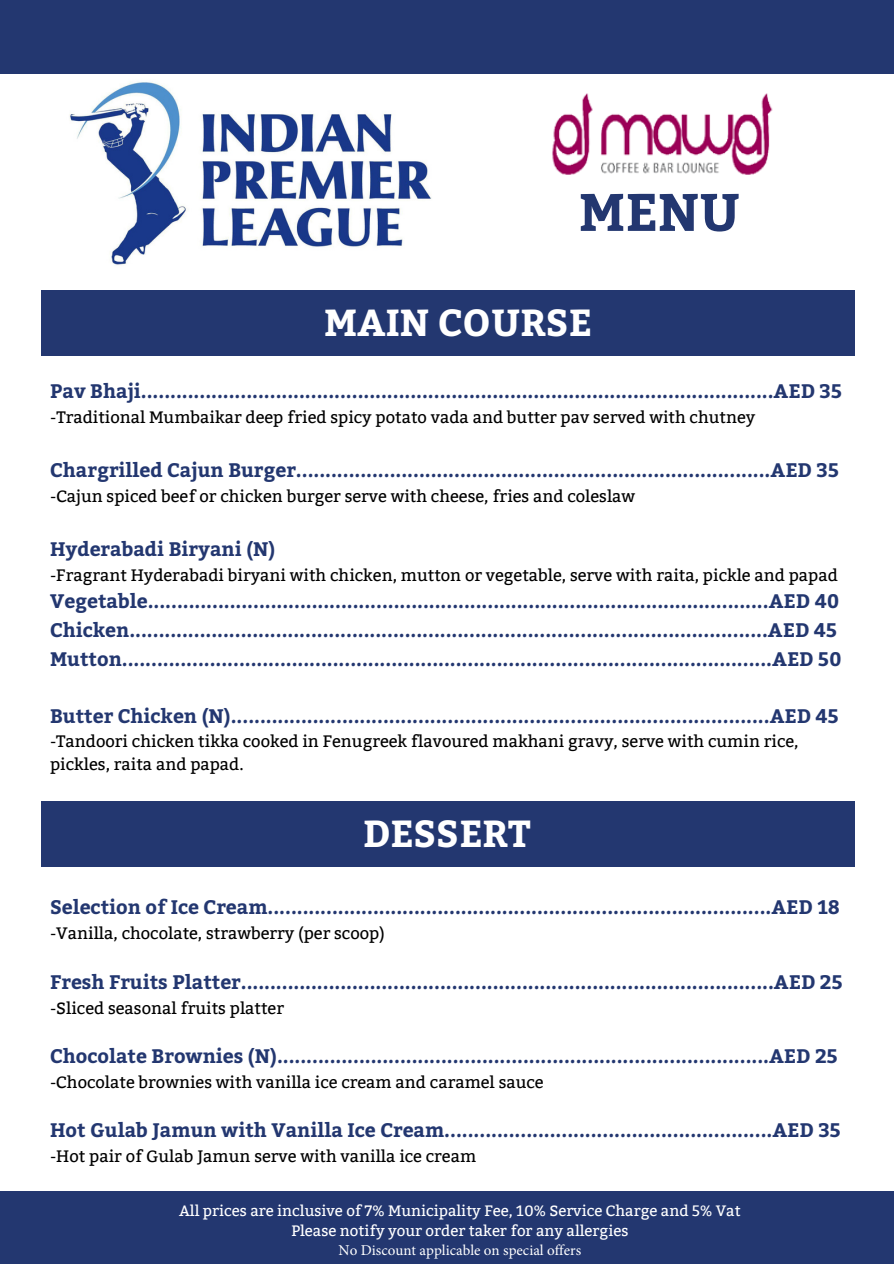
<style>
.page{position:relative;width:894px;height:1264px;background:#fff}
.page>*{position:absolute;margin:0;border:0;box-sizing:border-box;transform-origin:0 0}
.t1{font:700 52.5px "Bitter";color:#233770}
.t2{font:700 37.5px "Bitter";color:#fff}
.t3{font:700 19.5px "Bitter";color:#233770}
.t4{font:16.5px/22.5px "Bitter";color:#000}
.t5{font:15px/19.8px "Bitter";color:#fff;text-align:center}
.s1{font-family:"Minion Pro"}
</style>
<div class="page">
<img style="left:33px;top:73px;width:434px;height:192px">
<div style="left:41px;top:290px;width:813px;height:65px;background:#233770"></div>
<div style="left:0;top:0;width:893px;height:73px;background:#233770"></div>
<img style="left:552px;top:93px;width:221px;height:82px">
<div style="left:0;top:1191px;width:893px;height:72px;background:#233770"></div>
<div style="left:41px;top:801px;width:813px;height:65px;background:#233770"></div>
<p class="t1" style="left:578px;top:174px;width:163px">MENU</p>
<p class="t2" style="left:324px;top:294px;width:269px">MAIN COURSE</p>
<p class="t3" style="left:50px;top:377px;width:793px">Pav Bhaji............................................................................................................AED 35</p>
<p class="t4" style="left:50px;top:406px;width:706px">-Traditional Mumbaikar deep fried spicy potato vada and butter pav served with chutney</p>
<p class="t3" style="left:50px;top:456px;width:790px">Chargrilled Cajun Burger.................................................................................AED 35</p>
<p class="t4" style="left:50px;top:485px;width:586px">-Cajun spiced beef or chicken burger serve with cheese, fries and coleslaw</p>
<p class="t3" style="left:50px;top:534px;width:227px">Hyderabadi Biryani (N)</p>
<p class="t4" style="left:50px;top:564px;width:789px">-Fragrant Hyderabadi biryani with chicken, mutton or vegetable, serve with raita, pickle and papad</p>
<p class="t3" style="left:50px;top:586px;width:790px">Vegetable..........................................................................................................AED 40</p>
<p class="t3" style="left:50px;top:615px;width:788px">Chicken.............................................................................................................AED 45</p>
<p class="t3" style="left:50px;top:645px;width:792px">Mutton...............................................................................................................AED 50</p>
<p class="t3" style="left:50px;top:701px;width:790px">Butter Chicken (N)............................................................................................AED 45</p>
<p class="t4" style="left:50px;top:730px;width:749px">-Tandoori chicken tikka cooked in Fenugreek flavoured makhani gravy, serve with cumin rice, pickles, raita and papad.</p>
<p class="t2" style="left:362px;top:806px;width:169px">DESSERT</p>
<p class="t3" style="left:50px;top:893px;width:791px">Selection of Ice Cream......................................................................................AED 18</p>
<p class="t4" style="left:50px;top:922px;width:336px">-Vanilla, chocolate, strawberry (per scoop)</p>
<p class="t3" style="left:50px;top:967px;width:793px">Fresh Fruits Platter...........................................................................................AED 25</p>
<p class="t4" style="left:50px;top:996px;width:235px">-Sliced seasonal fruits platter</p>
<p class="t3" style="left:50px;top:1041px;width:789px">Chocolate Brownies (N)....................................................................................AED 25</p>
<p class="t4" style="left:50px;top:1071px;width:495px">-Chocolate brownies with vanilla ice cream and caramel sauce</p>
<p class="t3" style="left:50px;top:1116px;width:792px">Hot Gulab Jamun with Vanilla Ice Cream........................................................AED 35</p>
<p class="t4" style="left:50px;top:1145px;width:427px">-Hot pair of Gulab Jamun serve with vanilla ice cream</p>
<p class="t5" style="left:179px;top:1200px;width:563px">All prices are inclusive of 7% Municipality Fee, 10% Service Charge and 5% Vat<br>Please notify your order taker for any allergies<br><span class="s1">No Discount applicable on special offers</span></p>
</div>
